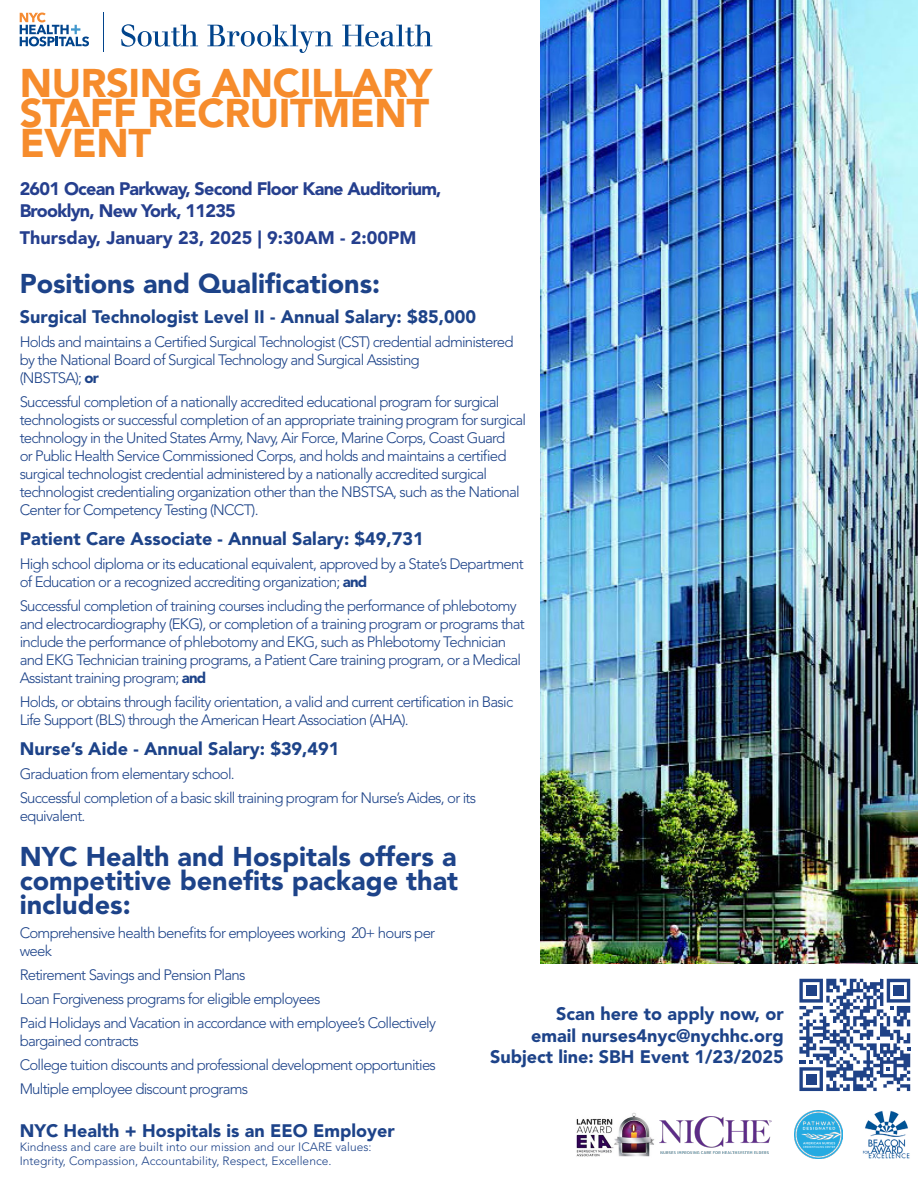
<style>
.page{position:relative;width:918px;height:1188px;background:#fff}
.page>*{position:absolute;margin:0;border:0;box-sizing:border-box;transform-origin:0 0}
.t1{font:900 39.75px/30px "Avenir LT Std";letter-spacing:-.01em;color:#f68c2c;text-align:justify}
.t2{font:900 27px/24px "Avenir LT Std";color:#1d4389;text-align:justify}
.t3{font:900 18px/21.6px "Avenir LT Std";color:#1d4389;text-align:right}
.t4{font:900 18px/21.6px "Avenir LT Std";letter-spacing:-.04em;color:#253f8e}
.t5{font:900 18px "Avenir LT Std";color:#253f8e}
.t6{font:300 15px/18px "Avenir LT Std";letter-spacing:-.05em;color:#1d4389}
.t7{font:300 12px/14.4px "Avenir LT Std";color:#1d4389}
.s1{font-weight:900}
</style>
<div class="page">
<svg style="left:20px;top:13px;width:69px;height:33px"></svg>
<hr style="left:103px;top:13px;width:1px;height:39px;background:#01448c">
<svg style="left:121px;top:24px;width:77px;height:23px"></svg>
<svg style="left:207px;top:25px;width:126px;height:28px"></svg>
<svg style="left:342px;top:25px;width:90px;height:22px"></svg>
<img style="left:540px;top:0;width:378px;height:964px">
<img style="left:795px;top:1111px;width:48px;height:48px">
<img style="left:659px;top:1117px;width:113px;height:37px">
<img style="left:576px;top:1113px;width:79px;height:44px">
<img style="left:863px;top:1111px;width:47px;height:48px">
<svg style="left:799px;top:979px;width:111px;height:112px"></svg>
<div style="left:893px;top:986px;width:11px;height:10px;background:#1f4287"></div>
<div style="left:806px;top:1074px;width:10px;height:10px;background:#1f4287"></div>
<div style="left:806px;top:986px;width:10px;height:10px;background:#1f4287"></div>
<p class="t1" style="left:20px;top:68px;width:414px">NURSING ANCILLARY STAFF RECRUITMENT EVENT</p>
<p class="t4" style="left:20px;top:178px;width:423px">2601 Ocean Parkway, Second Floor Kane Auditorium,<br>Brooklyn, New York, 11235</p>
<p class="t5" style="left:20px;top:226px;width:398px">Thursday, January 23, 2025 | 9:30AM - 2:00PM</p>
<p class="t2" style="left:20px;top:272px;width:362px">Positions and Qualifications:</p>
<p class="t3" style="left:20px;top:306px;width:458px">Surgical Technologist Level II - Annual Salary: $85,000</p>
<p class="t6" style="left:20px;top:333px;width:495px">Holds and maintains a Certified Surgical Technologist (CST) credential administered by the National Board of Surgical Technology and Surgical Assisting</p>
<p class="t6" style="left:20px;top:369px;width:81px">(NBSTSA); <span class="s1">or</span></p>
<p class="t6" style="left:20px;top:393px;width:508px">Successful completion of a nationally accredited educational program for surgical technologists or successful completion of an appropriate training program for surgical technology in the United States Army, Navy, Air Force, Marine Corps, Coast Guard<br>or Public Health Service Commissioned Corps, and holds and maintains a certified surgical technologist credential administered by a nationally accredited surgical technologist credentialing organization other than the NBSTSA, such as the National Center for Competency Testing (NCCT).</p>
<p class="t3" style="left:20px;top:528px;width:406px">Patient Care Associate - Annual Salary: $49,731</p>
<p class="t6" style="left:20px;top:555px;width:506px">High school diploma or its educational equivalent, approved by a State’s Department of Education or a recognized accrediting organization; <span class="s1">and</span></p>
<p class="t6" style="left:20px;top:597px;width:507px">Successful completion of training courses including the performance of phlebotomy and electrocardiography (EKG), or completion of a training program or programs that include the performance of phlebotomy and EKG, such as Phlebotomy Technician and EKG Technician training programs, a Patient Care training program, or a Medical Assistant training program; <span class="s1">and</span></p>
<p class="t6" style="left:20px;top:693px;width:495px">Holds, or obtains through facility orientation, a valid and current certification in Basic<br>Life Support (BLS) through the American Heart Association (AHA).</p>
<p class="t3" style="left:20px;top:738px;width:321px">Nurse’s Aide - Annual Salary: $39,491</p>
<p class="t6" style="left:20px;top:765px;width:217px">Graduation from elementary school.</p>
<p class="t6" style="left:20px;top:789px;width:458px">Successful completion of a basic skill training program for Nurse’s Aides, or its equivalent.</p>
<p class="t2" style="left:20px;top:845px;width:440px">NYC Health and Hospitals offers a competitive benefits package that includes:</p>
<p class="t6" style="left:20px;top:924px;width:417px">Comprehensive health benefits for employees working 20+ hours per week</p>
<p class="t6" style="left:20px;top:963px;width:418px;line-height:24px">Retirement Savings and Pension Plans<br>Loan Forgiveness programs for eligible employees<br>Paid Holidays and Vacation in accordance with employee’s Collectively</p>
<p class="t6" style="left:20px;top:1029px;width:418px;line-height:24px">bargained contracts<br>College tuition discounts and professional development opportunities<br>Multiple employee discount programs</p>
<p class="t3" style="left:20px;top:1120px;width:377px">NYC Health + Hospitals is an EEO Employer</p>
<p class="t7" style="left:20px;top:1140px;width:353px">Kindness and care are built into our mission and our ICARE values:<br>Integrity, Compassion, Accountability, Respect, Excellence.</p>
<p class="t3" style="left:531px;top:1003px;width:254px">Scan here to apply now, or email nurses4nyc@nychhc.org</p>
<p class="t3" style="left:490px;top:1046px;width:295px">Subject line: SBH Event 1/23/2025</p>
</div>
